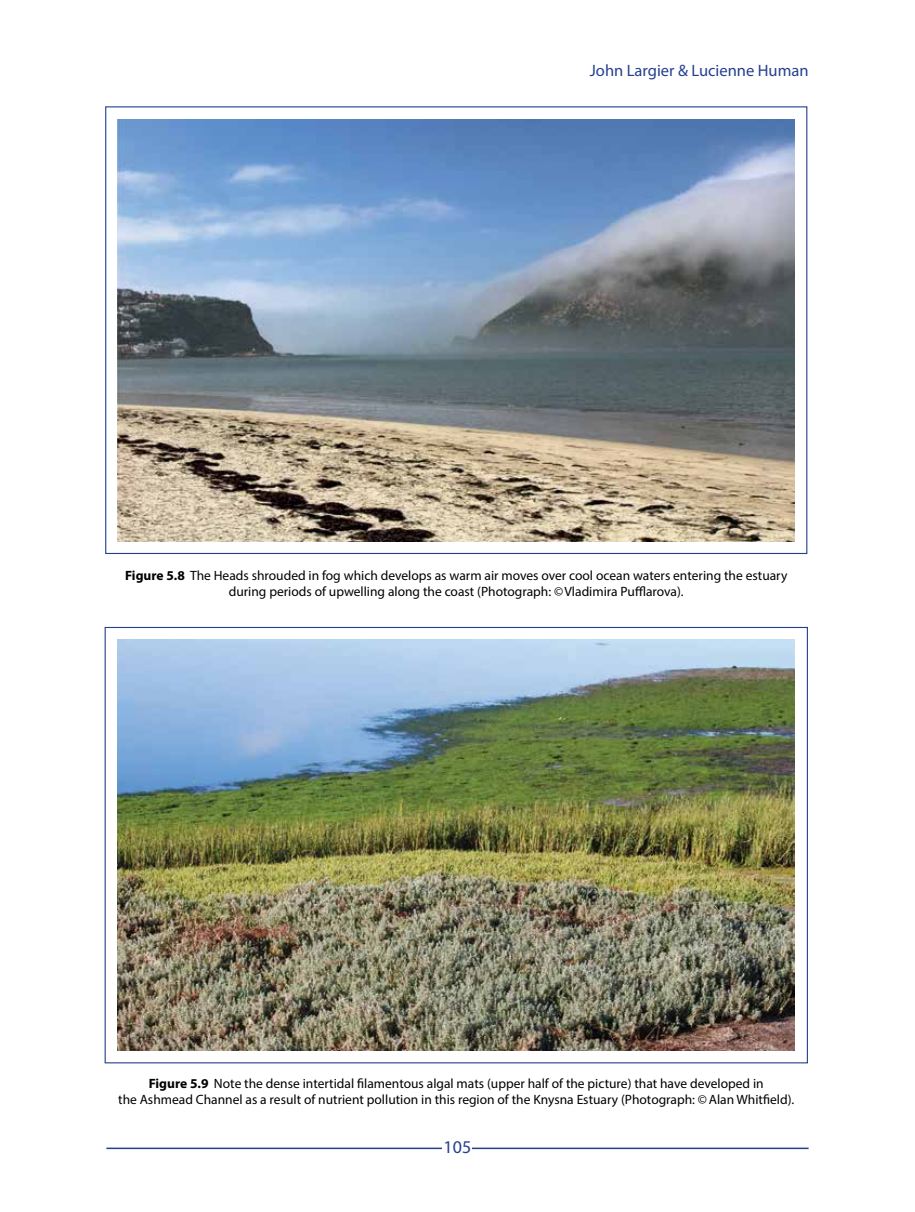
<style>
.page{position:relative;width:915px;height:1212px;background:#fff}
.page>*{position:absolute;margin:0;border:0;box-sizing:border-box;transform-origin:0 0}
.t1{font:18px "Myriad Pro";color:#25408f}
.t2{font:16.5px "Myriad Pro";color:#25408f}
.t3{font:13.5px/16.2px "Myriad Pro";color:#000;text-align:center}
.s1{font-weight:700}
</style>
<div class="page">
<hr style="left:106px;top:1147px;width:702px;height:2px;background:#25408f">
<div style="left:442px;top:1140px;width:30px;height:14px;background:#fff"></div>
<img style="left:118px;top:640px;width:676px;height:410px">
<img style="left:118px;top:119px;width:676px;height:422px">
<p class="t2" style="left:589px;top:60px;width:220px">John Largier &amp; Lucienne Human</p>
<p class="t3" style="left:125px;top:567px;width:663px"><span class="s1">Figure 5.8</span> The Heads shrouded in fog which develops as warm air moves over cool ocean waters entering the estuary during periods of upwelling along the coast (Photograph: ©Vladimira Pufflarova).</p>
<p class="t3" style="left:118px;top:1075px;width:677px"><span class="s1">Figure 5.9</span> Note the dense intertidal filamentous algal mats (upper half of the picture) that have developed in<br>the Ashmead Channel as a result of nutrient pollution in this region of the Knysna Estuary (Photograph: ©Alan Whitfield).</p>
<h1 class="t1" style="left:443px;top:1136px;width:29px">105</h1>
</div>
